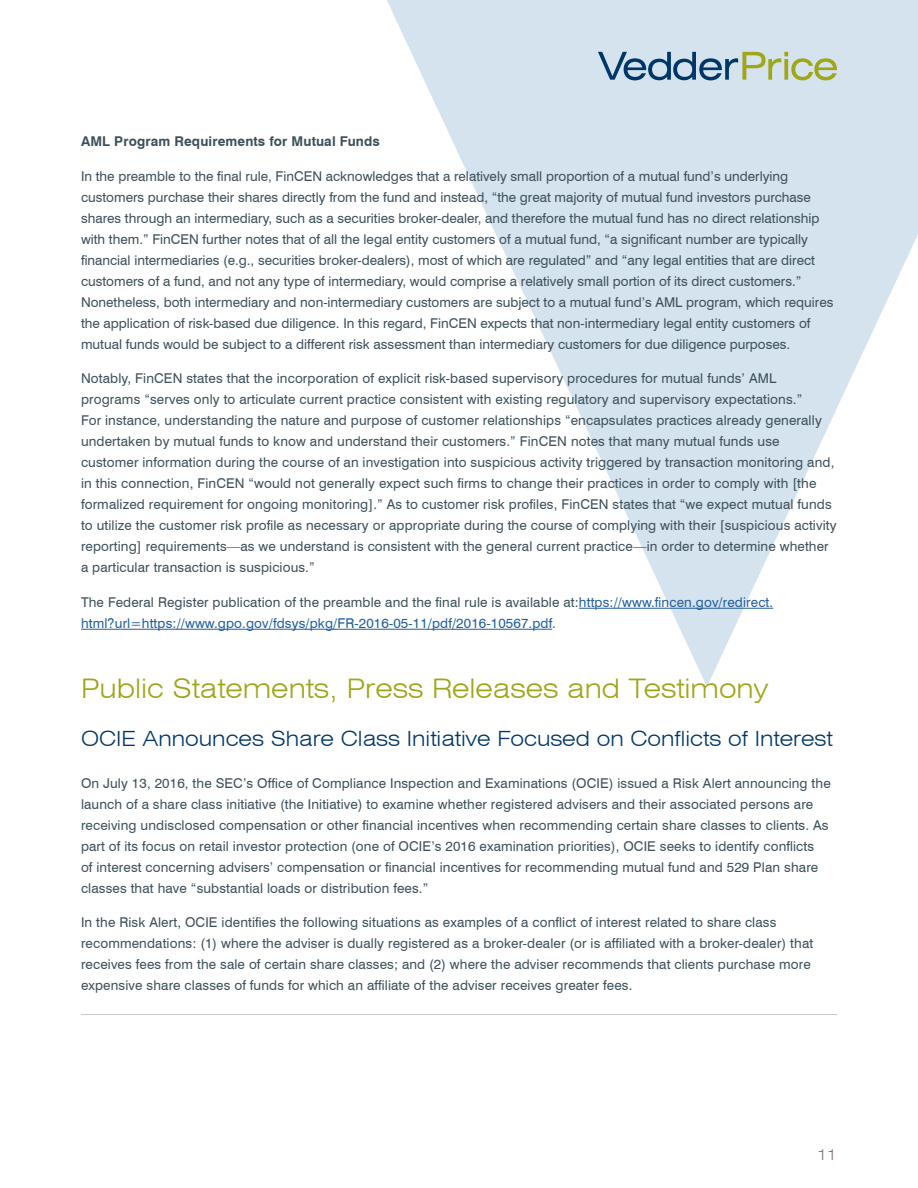
<style>
.page{position:relative;width:918px;height:1188px;background:#fff}
.page>*{position:absolute;margin:0;border:0;box-sizing:border-box;transform-origin:0 0}
.t1{font:300 expanded 27px "Swiss 721 BT";color:#9fa617}
.t2{font:300 expanded 21px "Swiss 721 BT";color:#003768}
.t3{font:300 expanded 15px "Swiss 721 BT";color:#88746a}
.t4{font:13.5px/21px "Swiss 721 BT";letter-spacing:.01em;color:#3d505a}
.t5{font:13.5px/21px "Swiss 721 BT";letter-spacing:.01em;color:#215e9e}
.t6{font:700 13.5px "Swiss 721 BT";letter-spacing:.01em;color:#3d505a}
.s1{color:#3d505a}
</style>
<div class="page">
<svg style="left:351px;top:0;width:567px;height:686px;fill:#d4e3ee"></svg>
<svg style="left:598px;top:52px;width:239px;height:28px;background:#a1b7b5"></svg>
<hr style="left:81px;top:1014px;width:756px;height:1px;background:#c7c8ca">
<hr style="left:579px;top:608px;width:194px;height:1px;background:#215e9e">
<hr style="left:81px;top:629px;width:471px;height:1px;background:#215e9e">
<p class="t6" style="left:81px;top:133px;width:300px">AML Program Requirements for Mutual Funds</p>
<p class="t4" style="left:81px;top:165px;width:754px">In the preamble to the final rule, FinCEN acknowledges that a relatively small proportion of a mutual fund’s underlying customers purchase their shares directly from the fund and instead, “the great majority of mutual fund investors purchase shares through an intermediary, such as a securities broker-dealer, and therefore the mutual fund has no direct relationship with them.” FinCEN further notes that of all the legal entity customers of a mutual fund, “a significant number are typically financial intermediaries (e.g., securities broker-dealers), most of which are regulated” and “any legal entities that are direct customers of a fund, and not any type of intermediary, would comprise a relatively small portion of its direct customers.” Nonetheless, both intermediary and non-intermediary customers are subject to a mutual fund’s AML program, which requires the application of risk-based due diligence. In this regard, FinCEN expects that non-intermediary legal entity customers of mutual funds would be subject to a different risk assessment than intermediary customers for due diligence purposes.</p>
<p class="t4" style="left:81px;top:368px;width:757px">Notably, FinCEN states that the incorporation of explicit risk-based supervisory procedures for mutual funds’ AML programs “serves only to articulate current practice consistent with existing regulatory and supervisory expectations.”<br>For instance, understanding the nature and purpose of customer relationships “encapsulates practices already generally undertaken by mutual funds to know and understand their customers.” FinCEN notes that many mutual funds use customer information during the course of an investigation into suspicious activity triggered by transaction monitoring and, in this connection, FinCEN “would not generally expect such firms to change their practices in order to comply with [the formalized requirement for ongoing monitoring].” As to customer risk profiles, FinCEN states that “we expect mutual funds to utilize the customer risk profile as necessary or appropriate during the course of complying with their [suspicious activity reporting] requirements—as we understand is consistent with the general current practice—in order to determine whether a particular transaction is suspicious.”</p>
<p class="t5" style="left:81px;top:592px;width:694px"><span class="s1">The Federal Register publication of the preamble and the final rule is available at:</span>https://www.fincen.gov/redirect. html?url=https://www.gpo.gov/fdsys/pkg/FR-2016-05-11/pdf/2016-10567.pdf<span class="s1">.</span></p>
<h1 class="t1" style="left:81px;top:672px;width:689px">Public Statements, Press Releases and Testimony</h1>
<h2 class="t2" style="left:81px;top:726px;width:753px">OCIE Announces Share Class Initiative Focused on Conflicts of Interest</h2>
<p class="t4" style="left:81px;top:772px;width:751px">On July 13, 2016, the SEC’s Office of Compliance Inspection and Examinations (OCIE) issued a Risk Alert announcing the launch of a share class initiative (the Initiative) to examine whether registered advisers and their associated persons are receiving undisclosed compensation or other financial incentives when recommending certain share classes to clients. As part of its focus on retail investor protection (one of OCIE’s 2016 examination priorities), OCIE seeks to identify conflicts<br>of interest concerning advisers’ compensation or financial incentives for recommending mutual fund and 529 Plan share classes that have “substantial loads or distribution fees.”</p>
<p class="t4" style="left:81px;top:912px;width:734px">In the Risk Alert, OCIE identifies the following situations as examples of a conflict of interest related to share class recommendations: (1) where the adviser is dually registered as a broker-dealer (or is affiliated with a broker-dealer) that receives fees from the sale of certain share classes; and (2) where the adviser recommends that clients purchase more expensive share classes of funds for which an affiliate of the adviser receives greater fees.</p>
<p class="t3" style="left:818px;top:1146px;width:21px">11</p>
</div>
